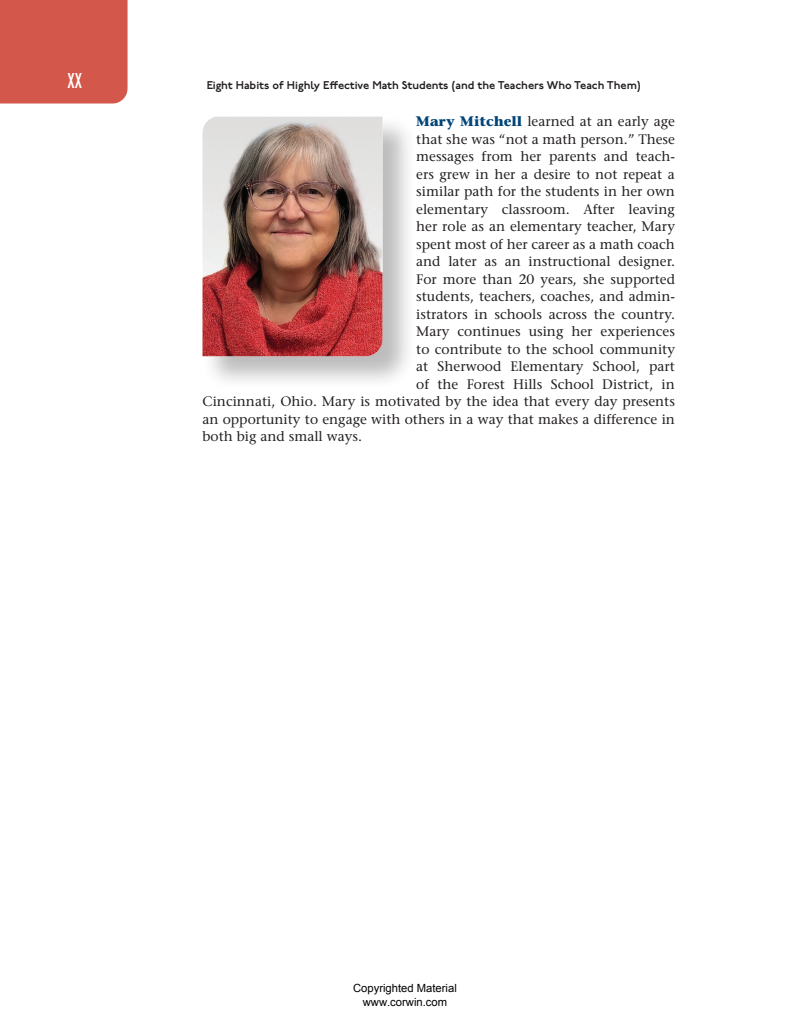
<style>
.page{position:relative;width:810px;height:1035px;background:#fff}
.page>*{position:absolute;margin:0;border:0;box-sizing:border-box;transform-origin:0 0}
.t1{font:20px "Antonio";color:#fff}
.t2{font:500 13.75px "Stone Serif Std";color:#231f20}
.t3{font:600 11.25px "P22 Underground CY";color:#231f20}
.t4{font:11.25px/13.5px "Arial";color:#000;text-align:center}
.s1{font-weight:700;color:#014478}
</style>
<div class="page">
<div style="left:0;top:0;width:128px;height:103px;background:#d3574a"></div>
<div style="left:202px;top:116px;width:214px;height:274px;background:#231f20;opacity:.3"></div>
<img style="left:202px;top:117px;width:180px;height:239px">
<h1 class="t1" style="left:68px;top:65px;width:16px">xx</h1>
<p class="t3" style="left:206px;top:78px;width:436px">Eight Habits of Highly Effective Math Students (and the Teachers Who Teach Them)</p>
<p class="t2" style="left:416px;top:113px;width:260px"><span class="s1">Mary Mitchell</span> learned at an early age</p>
<p class="t2" style="left:416px;top:131px;width:260px">that she was “not a math person.” These</p>
<p class="t2" style="left:416px;top:148px;width:260px">messages from her parents and teach-</p>
<p class="t2" style="left:416px;top:166px;width:260px">ers grew in her a desire to not repeat a</p>
<p class="t2" style="left:416px;top:183px;width:260px">similar path for the students in her own</p>
<p class="t2" style="left:416px;top:201px;width:260px">elementary classroom. After leaving</p>
<p class="t2" style="left:416px;top:218px;width:260px">her role as an elementary teacher, Mary</p>
<p class="t2" style="left:416px;top:236px;width:260px">spent most of her career as a math coach</p>
<p class="t2" style="left:416px;top:253px;width:260px">and later as an instructional designer.</p>
<p class="t2" style="left:416px;top:271px;width:260px">For more than 20 years, she supported</p>
<p class="t2" style="left:416px;top:288px;width:260px">students, teachers, coaches, and admin-</p>
<p class="t2" style="left:416px;top:306px;width:260px">istrators in schools across the country.</p>
<p class="t2" style="left:416px;top:323px;width:260px">Mary continues using her experiences</p>
<p class="t2" style="left:416px;top:341px;width:260px">to contribute to the school community</p>
<p class="t2" style="left:416px;top:358px;width:260px">at Sherwood Elementary School, part</p>
<p class="t2" style="left:416px;top:376px;width:260px">of the Forest Hills School District, in</p>
<p class="t2" style="left:203px;top:393px;width:474px">Cincinnati, Ohio. Mary is motivated by the idea that every day presents</p>
<p class="t2" style="left:203px;top:411px;width:474px">an opportunity to engage with others in a way that makes a difference in</p>
<p class="t2" style="left:203px;top:428px;width:161px">both big and small ways.</p>
<p class="t4" style="left:353px;top:981px;width:105px">Copyrighted Material www.corwin.com</p>
</div>
